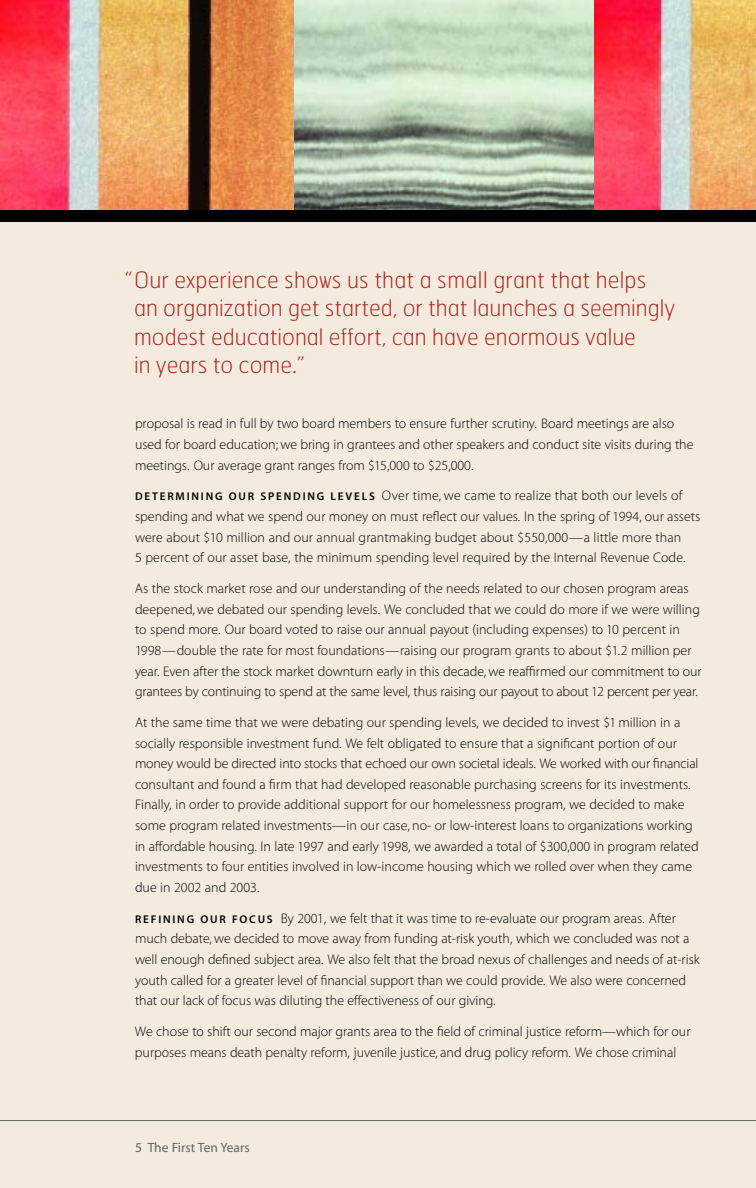
<style>
.page{position:relative;width:756px;height:1188px;background:#f4eade}
.page>*{position:absolute;margin:0;border:0;box-sizing:border-box;transform-origin:0 0}
.t1{font:100 22.5px/28.5px "Hermes";color:#ab2822}
.t2{font:13.8px/20.5px "Myriad MM.215.600";color:#000}
.t3{font:13.5px "Myriad MM.412.601";color:#616869}
.s1{font-family:"Myriad MM.565.600";font-size:11.25px}
</style>
<div class="page">
<hr style="left:0;top:1120px;width:756px;height:1px;background:#616869">
<img style="left:0;top:0;width:294px;height:210px">
<img style="left:294px;top:0;width:300px;height:210px">
<svg style="left:594px;top:0;width:162px;height:210px;background:#ec8873"></svg>
<div style="left:0;top:210px;width:756px;height:12px;background:#000"></div>
<h1 class="t1" style="left:134px;top:266px;width:543px;text-indent:-10px">“Our experience shows us that a small grant that helps an organization get started, or that launches a seemingly modest educational effort, can have enormous value<br>in years to come.”</h1>
<p class="t2" style="left:135px;top:415px;width:560px">proposal is read in full by two board members to ensure further scrutiny. Board meetings are also used for board education; we bring in grantees and other speakers and conduct site visits during the meetings. Our average grant ranges from $15,000 to $25,000.</p>
<p class="t2" style="left:135px;top:487px;width:567px"><span class="s1">DETERMINING OUR SPENDING LEVELS</span> Over time, we came to realize that both our levels of spending and what we spend our money on must reflect our values. In the spring of 1994, our assets were about $10 million and our annual grantmaking budget about $550,000—a little more than<br>5 percent of our asset base, the minimum spending level required by the Internal Revenue Code.</p>
<p class="t2" style="left:135px;top:579px;width:568px">As the stock market rose and our understanding of the needs related to our chosen program areas deepened, we debated our spending levels. We concluded that we could do more if we were willing to spend more. Our board voted to raise our annual payout (including expenses) to 10 percent in 1998—double the rate for most foundations—raising our program grants to about $1.2 million per year. Even after the stock market downturn early in this decade, we reaffirmed our commitment to our grantees by continuing to spend at the same level, thus raising our payout to about 12 percent per year.</p>
<p class="t2" style="left:135px;top:713px;width:565px">At the same time that we were debating our spending levels, we decided to invest $1 million in a socially responsible investment fund. We felt obligated to ensure that a significant portion of our money would be directed into stocks that echoed our own societal ideals. We worked with our financial consultant and found a firm that had developed reasonable purchasing screens for its investments.<br>Finally, in order to provide additional support for our homelessness program, we decided to make some program related investments—in our case, no- or low-interest loans to organizations working in affordable housing. In late 1997 and early 1998, we awarded a total of $300,000 in program related investments to four entities involved in low-income housing which we rolled over when they came due in 2002 and 2003.</p>
<p class="t2" style="left:135px;top:909px;width:566px"><span class="s1">R E F I N I N G O U R F O C U S</span> By 2001, we felt that it was time to re-evaluate our program areas. After much debate, we decided to move away from funding at-risk youth, which we concluded was not a well enough defined subject area. We also felt that the broad nexus of challenges and needs of at-risk youth called for a greater level of financial support than we could provide. We also were concerned that our lack of focus was diluting the effectiveness of our giving.</p>
<p class="t2" style="left:135px;top:1022px;width:557px">We chose to shift our second major grants area to the field of criminal justice reform—which for our purposes means death penalty reform, juvenile justice, and drug policy reform. We chose criminal</p>
<p class="t3" style="left:135px;top:1142px;width:116px">5 The First Ten Years</p>
</div>
